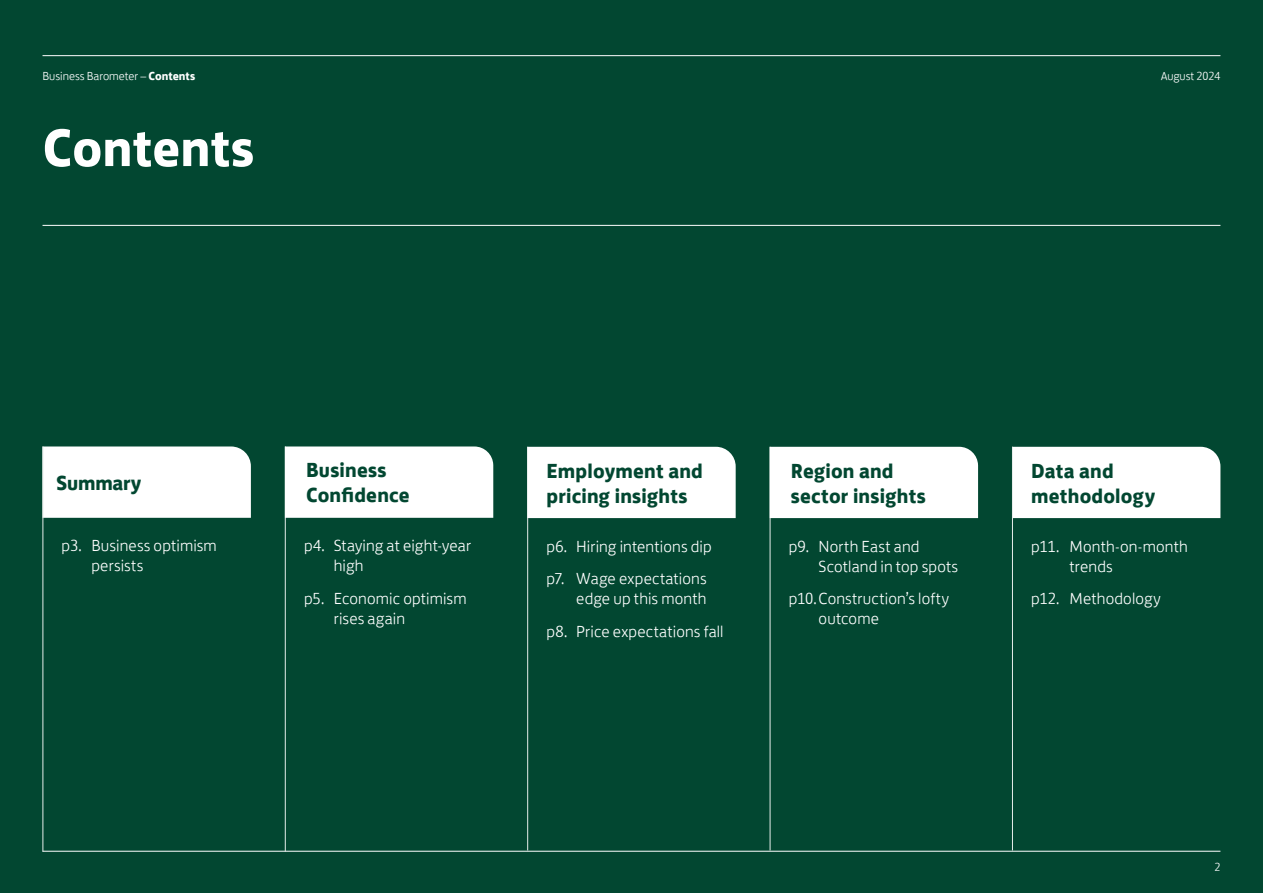
<style>
.page{position:relative;width:1263px;height:893px;background:#024731}
.page>*{position:absolute;margin:0;border:0;box-sizing:border-box;transform-origin:0 0}
.t1{font:700 54px "Lloyds Bank Jack";letter-spacing:.005em;color:#fff}
.t2{font:700 21px/25.2px "Lloyds Bank Jack";letter-spacing:.01em;color:#024731}
.t3{font:700 21px "Lloyds Bank Jack";letter-spacing:-.01em;color:#024731}
.t4{font:300 16.5px/19.8px "Lloyds Bank Jack";letter-spacing:.01em;color:#fff}
.t5{font:300 12px "Lloyds Bank Jack";color:#fff}
.s1{font-weight:700}
</style>
<div class="page">
<div style="left:44px;top:446px;width:207px;height:72px;background:#fff"></div>
<div style="left:1013px;top:447px;width:207px;height:71px;background:#fff"></div>
<hr style="left:43px;top:851px;width:1177px;height:1px;background:#fff">
<hr style="left:43px;top:55px;width:1177px;height:1px;background:#fff">
<hr style="left:43px;top:225px;width:1177px;height:1px;background:#fff">
<hr style="left:527px;top:447px;width:1px;height:403px;background:#e6edea">
<hr style="left:285px;top:446px;width:1px;height:406px;background:#e6edea">
<hr style="left:43px;top:446px;width:1px;height:406px;background:#e6edea">
<hr style="left:770px;top:447px;width:1px;height:403px;background:#e6edea">
<hr style="left:1012px;top:447px;width:1px;height:403px;background:#e6edea">
<div style="left:528px;top:447px;width:208px;height:71px;background:#fff"></div>
<div style="left:770px;top:447px;width:208px;height:71px;background:#fff"></div>
<div style="left:285px;top:446px;width:208px;height:72px;background:#fff"></div>
<p class="t5" style="left:43px;top:66px;width:154px">Business Barometer – <span class="s1">Contents</span></p>
<p class="t5" style="left:1161px;top:66px;width:61px">August 2024</p>
<h1 class="t1" style="left:43px;top:102px;width:213px">Contents</h1>
<p class="t3" style="left:56px;top:465px;width:87px">Summary</p>
<p class="t2" style="left:306px;top:456px;width:105px">Business<br>Confidence</p>
<p class="t2" style="left:546px;top:456px;width:158px">Employment and pricing insights</p>
<p class="t2" style="left:791px;top:456px;width:136px">Region and sector insights</p>
<p class="t4" style="left:91px;top:534px;width:127px;text-indent:-30px">p3. Business optimism persists</p>
<p class="t4" style="left:546px;top:528px;width:167px;line-height:32.5px">p6. Hiring intentions dip p7. Wage expectations</p>
<p class="t4" style="left:546px;top:581px;width:179px;line-height:32.5px;text-indent:30px">edge up this month p8. Price expectations fall</p>
<p class="t4" style="left:334px;top:534px;width:139px;text-indent:-30px">p4. Staying at eight-year high</p>
<p class="t4" style="left:334px;top:587px;width:134px;text-indent:-30px">p5. Economic optimism rises again</p>
<p class="t4" style="left:819px;top:535px;width:141px;text-indent:-30px">p9. North East and<br>Scotland in top spots</p>
<p class="t4" style="left:819px;top:587px;width:132px;text-indent:-30px">p10.Construction’s lofty outcome</p>
<p class="t2" style="left:1031px;top:456px;width:126px">Data and methodology</p>
<p class="t4" style="left:1069px;top:535px;width:120px;text-indent:-38px">p11. Month-on-month trends</p>
<p class="t4" style="left:1031px;top:587px;width:131px">p12. Methodology</p>
<p class="t5" style="left:1214px;top:857px;width:8px">2</p>
</div>
